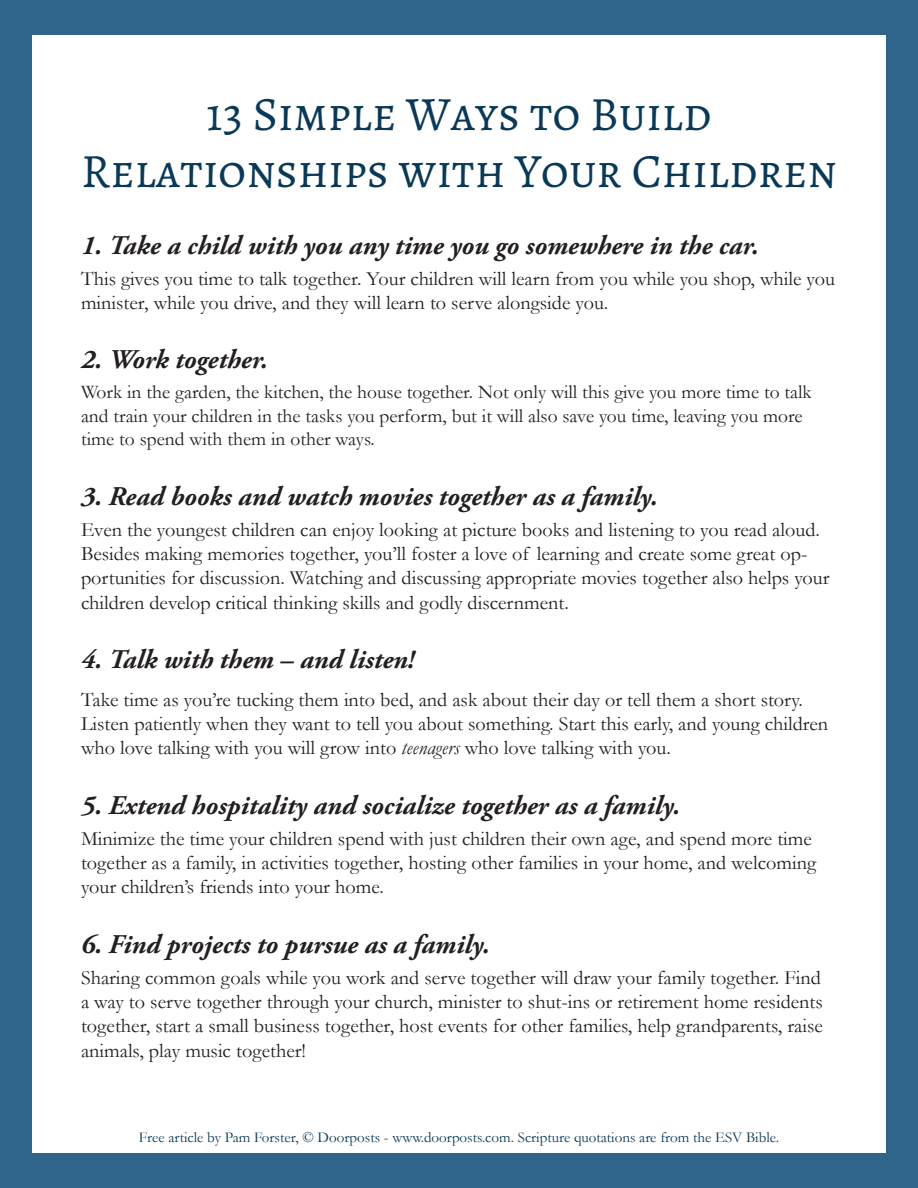
<style>
.page{position:relative;width:918px;height:1188px;background:#2f658a}
.page>*{position:absolute;margin:0;border:0;box-sizing:border-box;transform-origin:0 0}
.t1{font:48px/57.6px "Alegreya SC";color:#0a3958;text-align:center}
.t2{font:italic 700 27px "Adobe Garamond Pro";color:#231f20}
.t3{font:20.25px/24.3px "Garamond";color:#231f20}
.t4{font:19.5px/23.4px "Garamond";color:#231f20}
.t5{font:15px "Garamond";color:#0a3958}
.s1{font-style:italic}
</style>
<div class="page">
<div style="left:32px;top:35px;width:854px;height:1118px;background:#fff"></div>
<h1 class="t1" style="left:81px;top:85px;width:757px">13 Simple Ways to Build<br>Relationships with Your Children</h1>
<h2 class="t2" style="left:81px;top:229px;width:679px">1. Take a child with you any time you go somewhere in the car.</h2>
<p class="t3" style="left:81px;top:266px;width:756px">This gives you time to talk together. Your children will learn from you while you shop, while you minister, while you drive, and they will learn to serve alongside you.</p>
<h2 class="t2" style="left:81px;top:344px;width:188px">2. Work together.</h2>
<p class="t4" style="left:81px;top:380px;width:732px">Work in the garden, the kitchen, the house together. Not only will this give you more time to talk and train your children in the tasks you perform, but it will also save you time, leaving you more time to spend with them in other ways.</p>
<h2 class="t2" style="left:81px;top:480px;width:578px">3. Read books and watch movies together as a family.</h2>
<p class="t3" style="left:81px;top:517px;width:750px">Even the youngest children can enjoy looking at picture books and listening to you read aloud.<br>Besides making memories together, you’ll foster a love of learning and create some great op&shy;portunities for discussion. Watching and discussing appropriate movies together also helps your children develop critical thinking skills and godly discernment.</p>
<h2 class="t2" style="left:81px;top:644px;width:335px">4. Talk with them – and listen!</h2>
<p class="t3" style="left:81px;top:687px;width:749px">Take time as you’re tucking them into bed, and ask about their day or tell them a short story.<br>Listen patiently when they want to tell you about something. Start this early, and young children who love talking with you will grow into <span class="s1">teenagers</span> who love talking with you.</p>
<h2 class="t2" style="left:81px;top:790px;width:601px">5. Extend hospitality and socialize together as a family.</h2>
<p class="t3" style="left:81px;top:826px;width:737px">Minimize the time your children spend with just children their own age, and spend more time together as a family, in activities together, hosting other families in your home, and welcoming your children’s friends into your home.</p>
<h2 class="t2" style="left:81px;top:929px;width:410px">6. Find projects to pursue as a family.</h2>
<p class="t3" style="left:81px;top:965px;width:743px;text-align:justify">Sharing common goals while you work and serve together will draw your family together. Find a way to serve together through your church, minister to shut-ins or retirement home residents together, start a small business together, host events for other families, help grandparents, raise animals, play music together!</p>
<p class="t5" style="left:139px;top:1127px;width:642px">Free article by Pam Forster, © Doorposts - www.doorposts.com. Scripture quotations are from the ESV Bible.</p>
</div>
